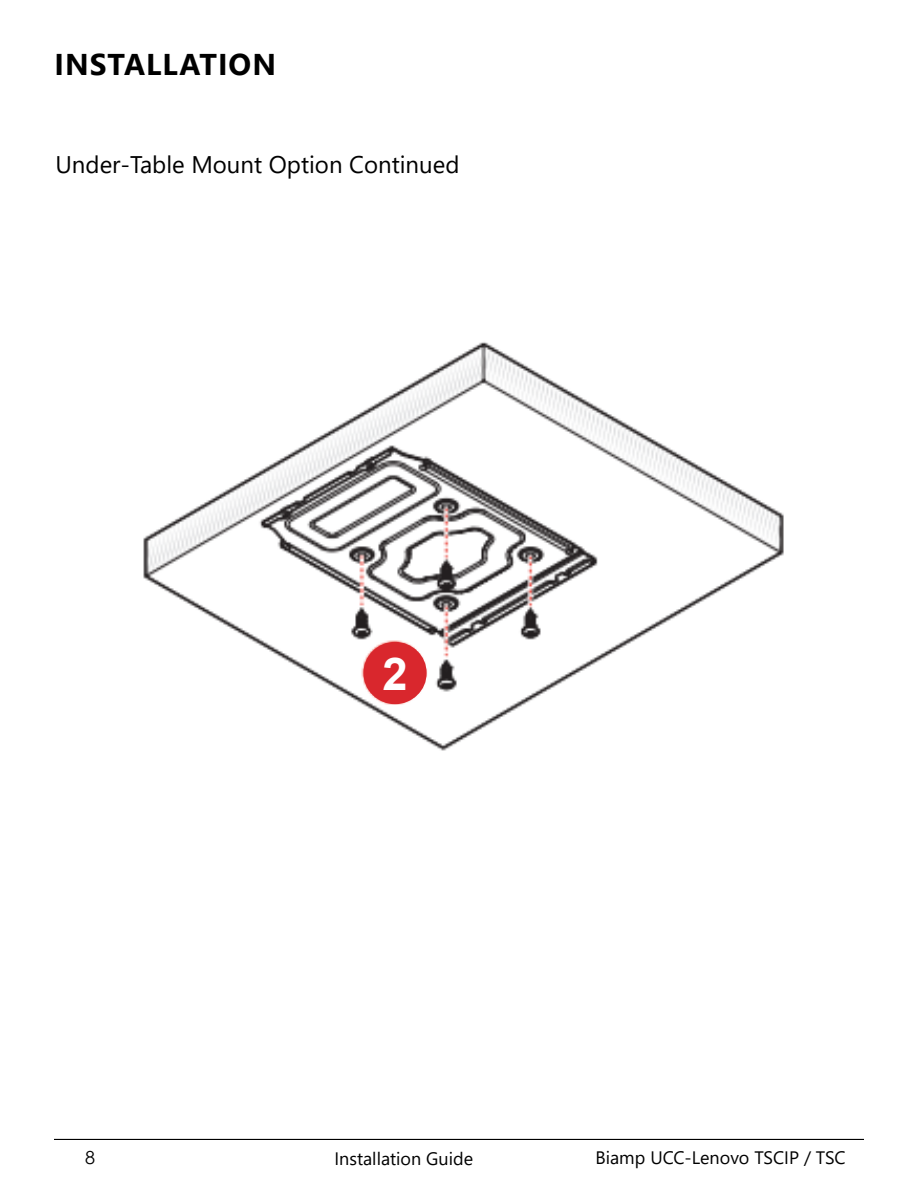
<style>
.page{position:relative;width:918px;height:1188px;background:#fff}
.page>*{position:absolute;margin:0;border:0;box-sizing:border-box;transform-origin:0 0}
.Heading_Centr_14pt{font:700 45.3px "Arial";color:#fff}
.Heading__2__20pt_Bold{font:700 30px "Segoe UI";letter-spacing:.035em;color:#000}
.Body_Copy{font:24px "Segoe UI";color:#000}
.t1{font:18px "Segoe UI";color:#000}
.t2{font:18px "Century Gothic";color:#000}
</style>
<div class="page">
<hr style="left:54px;top:1139px;width:810px;height:1px;background:#000">
<img style="left:143px;top:342px;width:641px;height:409px">
<div style="left:363px;top:642px;width:64px;height:62px;background:#d9272d;border-radius:50%"></div>
<p class="Heading__2__20pt_Bold" style="left:55px;top:36px;width:223px">INSTALLATION</p>
<p class="Body_Copy" style="left:56px;top:142px;width:406px">Under-Table Mount Option Continued</p>
<p class="Heading_Centr_14pt" style="left:382px;top:642px;width:27px">2</p>
<p class="t2" style="left:85px;top:1145px;width:11px">8</p>
<p class="t1" style="left:334px;top:1142px;width:140px">Installation Guide</p>
<p class="t1" style="left:596px;top:1141px;width:252px">Biamp UCC-Lenovo TSCIP / TSC</p>
</div>
